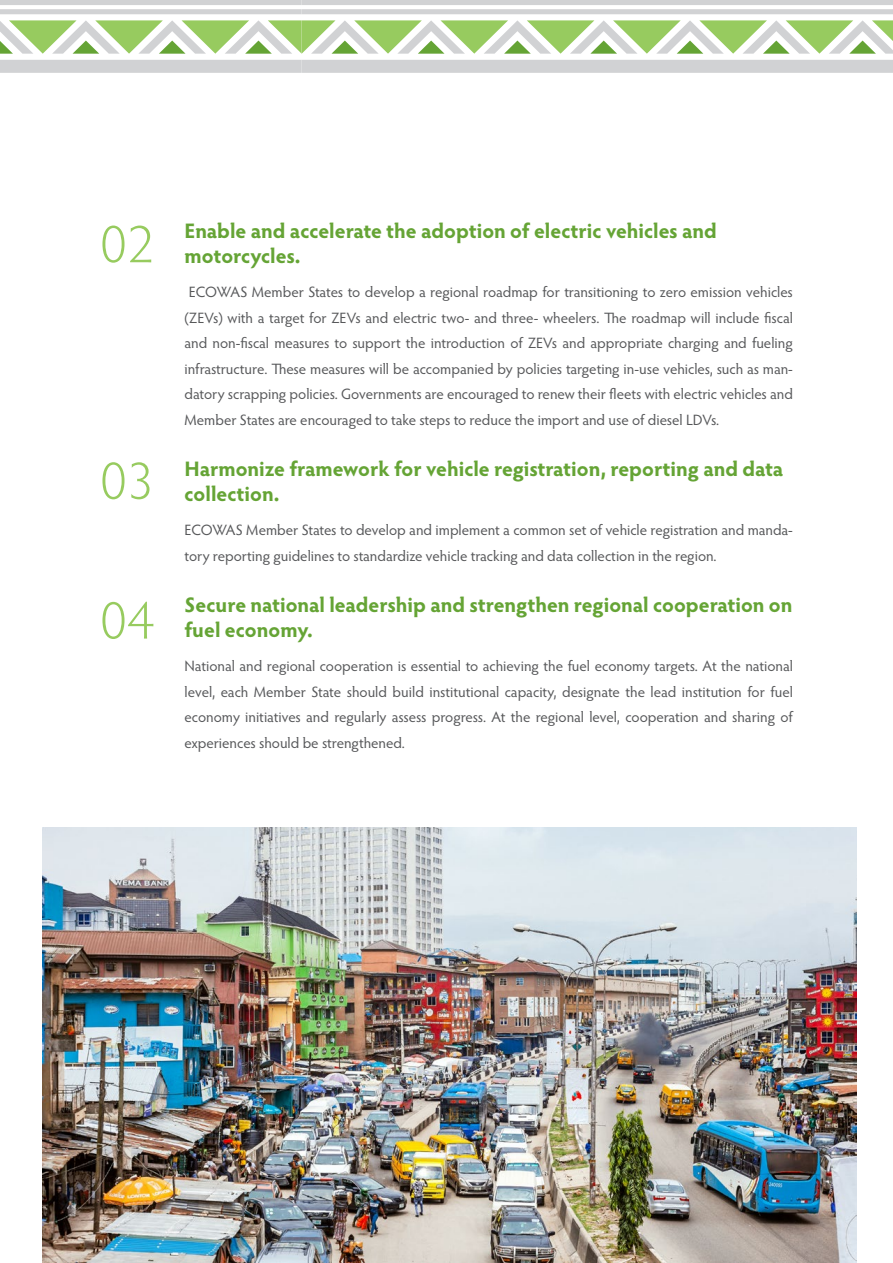
<style>
.page{position:relative;width:893px;height:1263px;background:#fff}
.page>*{position:absolute;margin:0;border:0;box-sizing:border-box;transform-origin:0 0}
.Numbers{font:300 54px "Hypatia Sans Pro";color:#97cb5f}
.Body_Text_Header{font:700 21px/25.5px "Hypatia Sans Pro";color:#65a435}
.Body_Text{font:15px/25.5px "Hypatia Sans Pro";color:#57585a;text-align:justify}
</style>
<div class="page">
<svg style="left:0;top:0;width:893px;height:14px"></svg>
<div style="left:0;top:60px;width:893px;height:13px;background:#d1d2d4"></div>
<svg style="left:0;top:20px;width:893px;height:34px"></svg>
<img style="left:43px;top:827px;width:814px;height:436px">
<p class="Numbers" style="left:100px;top:209px;width:56px">02</p>
<p class="Numbers" style="left:100px;top:445px;width:56px">03</p>
<p class="Numbers" style="left:100px;top:585px;width:56px">04</p>
<p class="Body_Text_Header" style="left:185px;top:216px;width:534px">Enable and accelerate the adoption of electric vehicles and motorcycles.</p>
<p class="Body_Text" style="left:185px;top:279px;width:610px">ECOWAS Member States to develop a regional roadmap for transitioning to zero emission vehicles (ZEVs) with a target for ZEVs and electric two- and three- wheelers. The roadmap will include fiscal and non-fiscal measures to support the introduction of ZEVs and appropriate charging and fueling infrastructure. These measures will be accompanied by policies targeting in-use vehicles, such as man&shy;datory scrapping policies. Governments are encouraged to renew their fleets with electric vehicles and Member States are encouraged to take steps to reduce the import and use of diesel LDVs.</p>
<p class="Body_Text_Header" style="left:185px;top:454px;width:600px">Harmonize framework for vehicle registration, reporting and data collection.</p>
<p class="Body_Text" style="left:185px;top:517px;width:610px">ECOWAS Member States to develop and implement a common set of vehicle registration and manda&shy;tory reporting guidelines to standardize vehicle tracking and data collection in the region.</p>
<p class="Body_Text_Header" style="left:185px;top:590px;width:609px">Secure national leadership and strengthen regional cooperation on fuel economy.</p>
<p class="Body_Text" style="left:185px;top:653px;width:610px">National and regional cooperation is essential to achieving the fuel economy targets. At the national level, each Member State should build institutional capacity, designate the lead institution for fuel economy initiatives and regularly assess progress. At the regional level, cooperation and sharing of experiences should be strengthened.</p>
</div>
